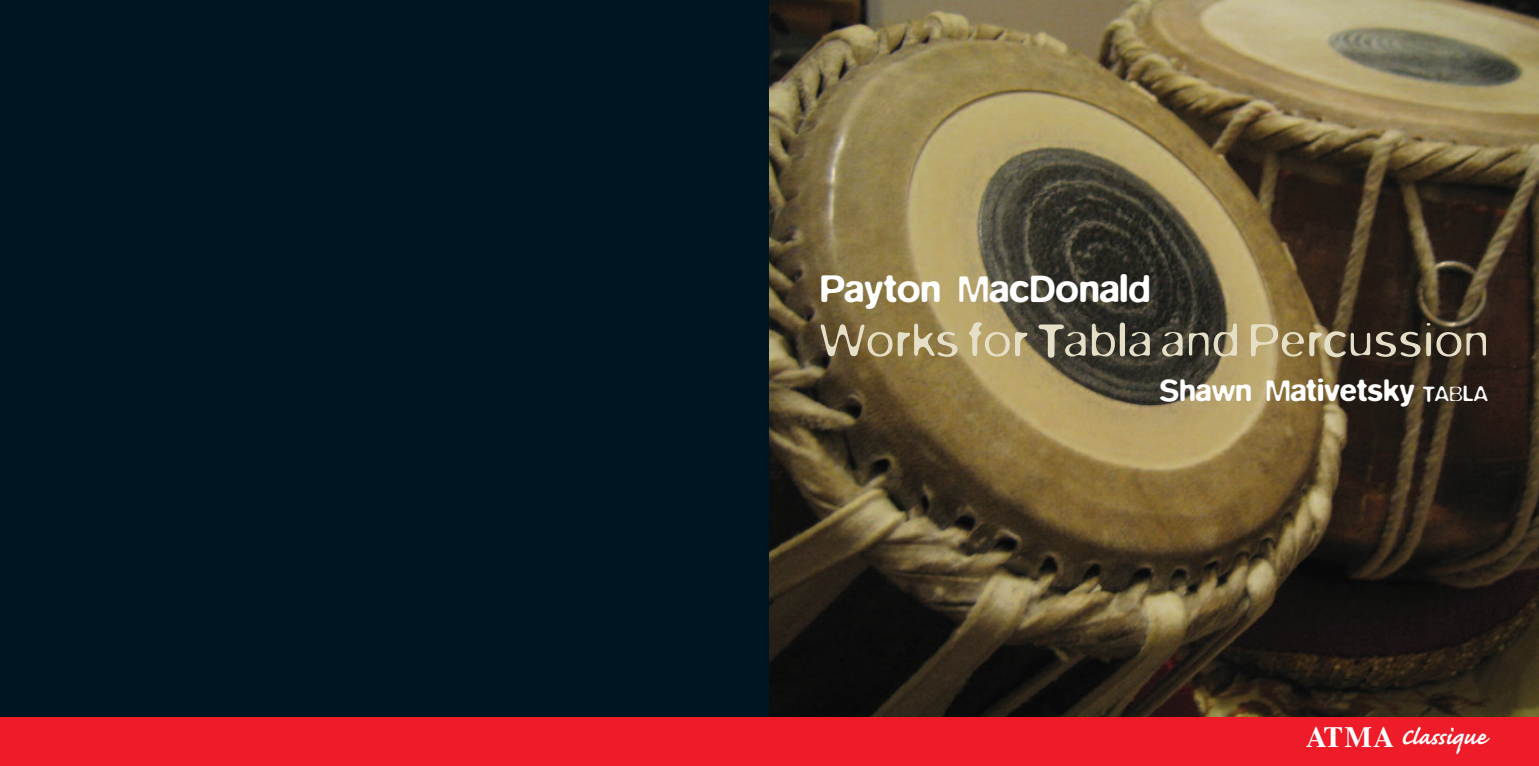
<style>
.page{position:relative;width:1539px;height:766px;background:#fff}
.page>*{position:absolute;margin:0;border:0;box-sizing:border-box;transform-origin:0 0}
.t1{font:300 51.75px "Blur";letter-spacing:.025em;color:#e6dfc7}
.t2{font:500 39.38px "Blur";color:#fff}
.t3{font:500 31.5px "Blur";color:#fff}
.t4{font:700 29.25px "Caflisch Script";letter-spacing:-.005em;color:#fff}
.s1{font-weight:300;font-size:23.62px}
.s2{font-family:"Times"}
</style>
<div class="page">
<div style="left:0;top:0;width:770px;height:725px;background:#001522"></div>
<img style="left:770px;top:0;width:769px;height:717px">
<div style="left:0;top:717px;width:1539px;height:48px;background:#ee1b29"></div>
<p class="t2" style="left:820px;top:265px;width:332px">Payton MacDonald</p>
<p class="t1" style="left:820px;top:307px;width:670px">Works for Tabla and Percussion</p>
<p class="t3" style="left:1159px;top:371px;width:330px">Shawn Mativetsky <span class="s1">TABLA</span></p>
<p class="t4" style="left:1306px;top:716px;width:182px"><span class="s2">ATMA</span> Classique</p>
</div>
